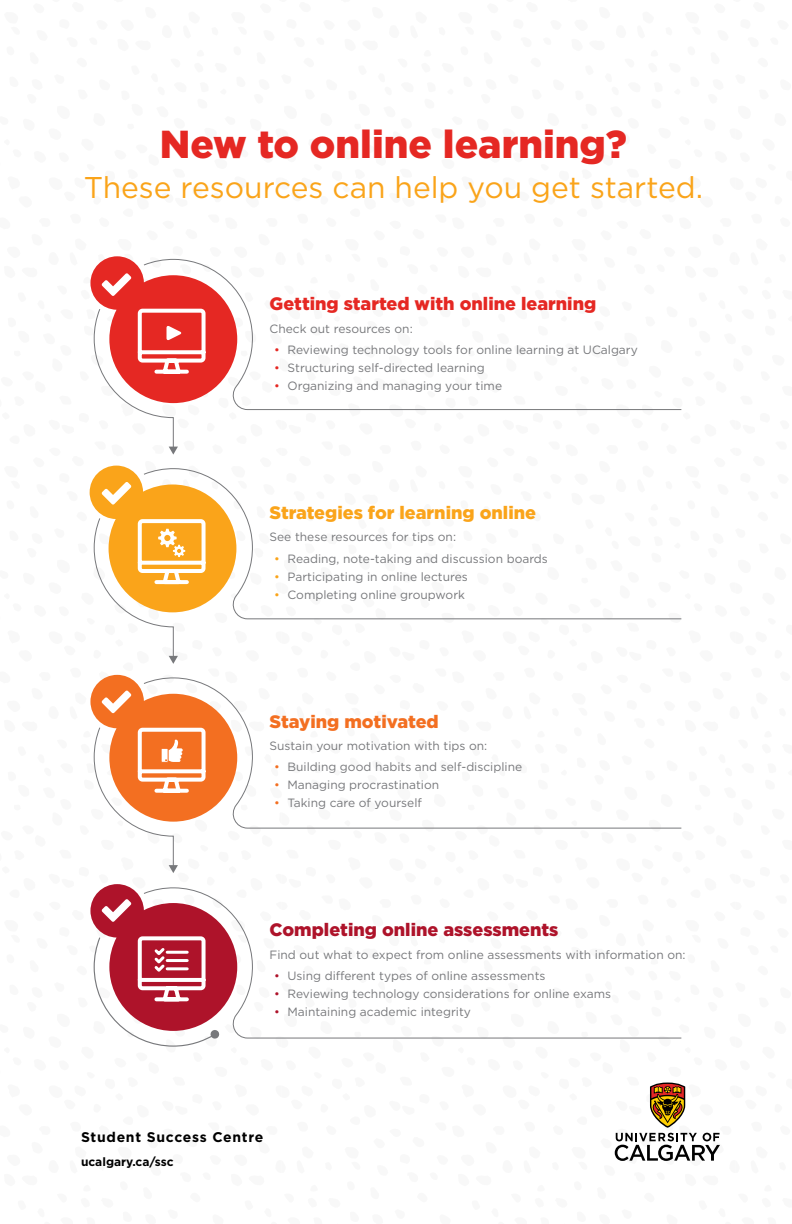
<style>
.page{position:relative;width:792px;height:1224px;background:#fff}
.page>*{position:absolute;margin:0;border:0;box-sizing:border-box;transform-origin:0 0}
.t1{font:900 39px "Gotham";color:#e52823}
.t2{font:30px "Gotham";color:#faa41a}
.t3{font:900 18px "Gotham";color:#e52823}
.t4{font:900 18px "Gotham";color:#faa41a}
.t5{font:900 18px "Gotham";color:#ae132a}
.t6{font:900 18px "Gotham";color:#f36f21}
.t7{font:700 14px "Gotham";letter-spacing:.05em;color:#000}
.t8{font:12px "Gotham";color:#77787b}
.t9{font:700 12px "Gotham";color:#000}
.s1{color:#e52823}
.s2{color:#faa41a}
.s3{color:#f36f21}
.s4{color:#ae132a}
</style>
<div class="page">
<svg style="left:615px;top:1083px;width:105px;height:78px"></svg>
<svg style="left:237px;top:291px;width:445px;height:119px"></svg>
<svg style="left:236px;top:499px;width:446px;height:121px"></svg>
<svg style="left:237px;top:709px;width:445px;height:120px"></svg>
<svg style="left:237px;top:919px;width:445px;height:120px"></svg>
<svg style="left:90px;top:256px;width:147px;height:199px"></svg>
<svg style="left:90px;top:466px;width:146px;height:198px"></svg>
<svg style="left:90px;top:675px;width:147px;height:198px"></svg>
<svg style="left:90px;top:884px;width:147px;height:163px"></svg>
<h1 class="t1" style="left:160px;top:117px;width:469px">New to online learning?</h1>
<h2 class="t2" style="left:84px;top:169px;width:621px">These resources can help you get started.</h2>
<h3 class="t3" style="left:270px;top:292px;width:328px">Getting started with online learning</h3>
<p class="t8" style="left:270px;top:321px;width:145px">Check out resources on:</p>
<p class="t8" style="left:274px;top:342px;width:365px"><span class="s1">•</span> Reviewing technology tools for online learning at UCalgary</p>
<p class="t8" style="left:274px;top:360px;width:212px"><span class="s1">•</span> Structuring self-directed learning</p>
<p class="t8" style="left:274px;top:378px;width:230px"><span class="s1">•</span> Organizing and managing your time</p>
<h3 class="t4" style="left:270px;top:500px;width:268px">Strategies for learning online</h3>
<p class="t8" style="left:270px;top:530px;width:188px">See these resources for tips on:</p>
<p class="t8" style="left:274px;top:551px;width:275px"><span class="s2">•</span> Reading, note-taking and discussion boards</p>
<p class="t8" style="left:274px;top:569px;width:195px"><span class="s2">•</span> Participating in online lectures</p>
<p class="t8" style="left:274px;top:587px;width:193px"><span class="s2">•</span> Completing online groupwork</p>
<h3 class="t6" style="left:270px;top:709px;width:171px">Staying motivated</h3>
<p class="t8" style="left:270px;top:738px;width:219px">Sustain your motivation with tips on:</p>
<p class="t8" style="left:274px;top:759px;width:250px"><span class="s3">•</span> Building good habits and self-discipline</p>
<p class="t8" style="left:274px;top:777px;width:167px"><span class="s3">•</span> Managing procrastination</p>
<p class="t8" style="left:274px;top:795px;width:149px"><span class="s3">•</span> Taking care of yourself</p>
<h3 class="t5" style="left:270px;top:917px;width:291px">Completing online assessments</h3>
<p class="t8" style="left:270px;top:947px;width:418px">Find out what to expect from online assessments with information on:</p>
<p class="t8" style="left:274px;top:968px;width:273px"><span class="s4">•</span> Using different types of online assessments</p>
<p class="t8" style="left:274px;top:986px;width:339px"><span class="s4">•</span> Reviewing technology considerations for online exams</p>
<p class="t8" style="left:274px;top:1004px;width:198px"><span class="s4">•</span> Maintaining academic integrity</p>
<p class="t7" style="left:81px;top:1127px;width:184px">Student Success Centre</p>
<p class="t9" style="left:81px;top:1153px;width:94px">ucalgary.ca/ssc</p>
</div>
